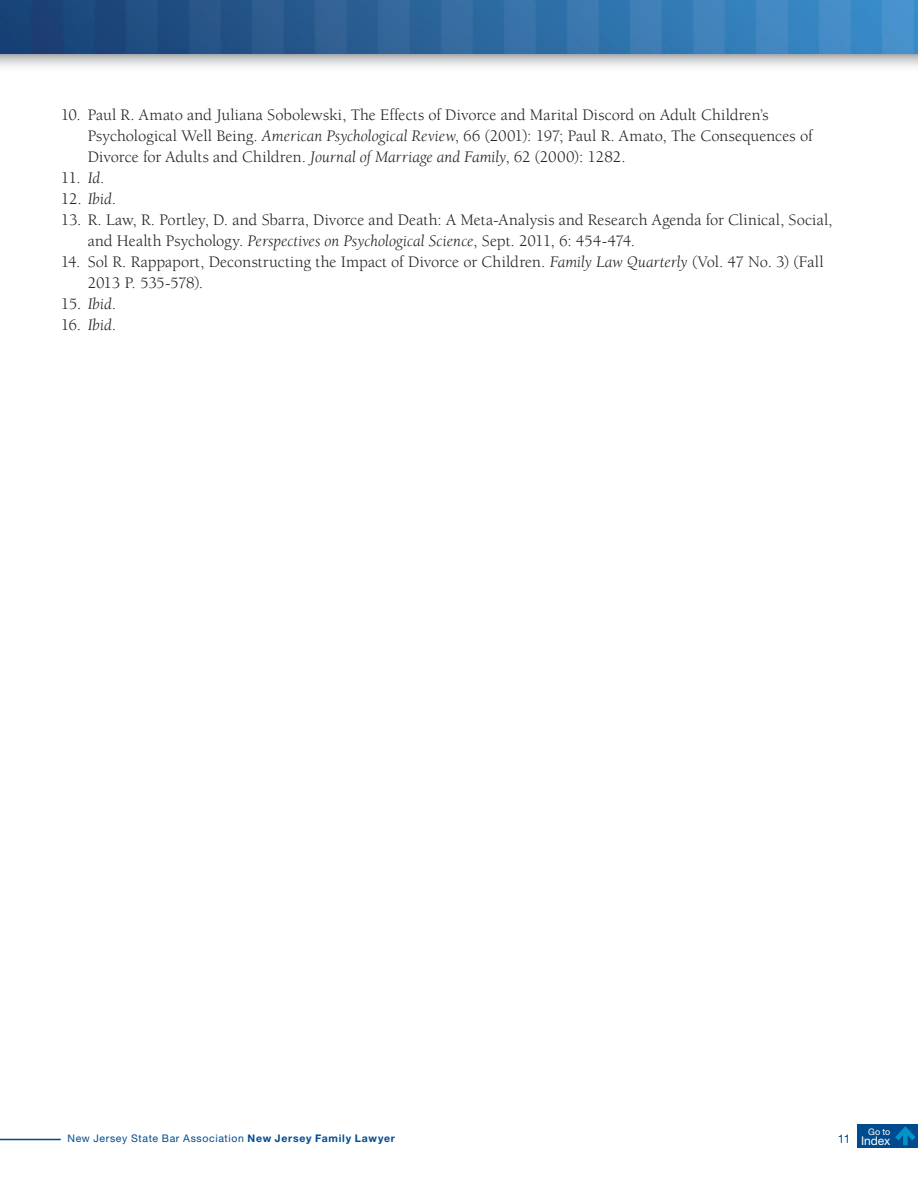
<style>
.page{position:relative;width:918px;height:1188px;background:#fff}
.page>*{position:absolute;margin:0;border:0;box-sizing:border-box;transform-origin:0 0}
.t1{font:16.5px/21px "Berkeley";color:#231f20}
.t2{font:12px "Helvetica Neue LT Std";letter-spacing:-.01em;color:#fff}
.t3{font:12px "Helvetica Neue LT Std";color:#004b8d}
.t4{font:10.5px "Helvetica Neue LT Std";letter-spacing:.06em;color:#004b8d}
.t5{font:9px "Helvetica Neue LT Std";color:#fff}
.s1{font-style:italic}
.s2{font-weight:700}
</style>
<div class="page">
<div style="left:0;top:54px;width:918px;height:20px;background:linear-gradient(to bottom,#bbbcbf,#fff)"></div>
<img style="left:0;top:0;width:918px;height:54px">
<hr style="left:0;top:1139px;width:61px;height:1px;background:#004b8d">
<div style="left:857px;top:1124px;width:61px;height:24px;background:#004b8d"></div>
<svg style="left:895px;top:1126px;width:21px;height:19px"></svg>
<p class="t1" style="left:88px;top:105px;width:726px;text-indent:-27px">10. Paul R. Amato and Juliana Sobolewski, The Effects of Divorce and Marital Discord on Adult Children’s<br>Psychological Well Being. <span class="s1">American Psychological Review</span>, 66 (2001): 197; Paul R. Amato, The Consequences of<br>Divorce for Adults and Children. <span class="s1">Journal of Marriage and Family</span>, 62 (2000): 1282.</p>
<p class="t1" style="left:61px;top:168px;width:45px">11. <span class="s1">Id</span>.</p>
<p class="t1" style="left:61px;top:189px;width:57px">12. <span class="s1">Ibid</span>.</p>
<p class="t1" style="left:88px;top:210px;width:746px;text-indent:-27px">13. R. Law, R. Portley, D. and Sbarra, Divorce and Death: A Meta-Analysis and Research Agenda for Clinical, Social, and Health Psychology. <span class="s1">Perspectives on Psychological Science</span>, Sept. 2011, 6: 454-474.</p>
<p class="t1" style="left:88px;top:252px;width:737px;text-indent:-27px">14. Sol R. Rappaport, Deconstructing the Impact of Divorce or Children. <span class="s1">Family Law Quarterly</span> (Vol. 47 No. 3) (Fall<br>2013 P. 535-578).</p>
<p class="t1" style="left:61px;top:294px;width:57px">15. <span class="s1">Ibid</span>.</p>
<p class="t1" style="left:61px;top:315px;width:57px">16. <span class="s1">Ibid</span>.</p>
<p class="t4" style="left:68px;top:1132px;width:329px">New Jersey State Bar Association <span class="s2">New Jersey Family Lawyer</span></p>
<p class="t3" style="left:838px;top:1132px;width:14px">11</p>
<p class="t5" style="left:868px;top:1126px;width:24px">Go to</p>
<p class="t2" style="left:861px;top:1134px;width:31px">Index</p>
</div>
